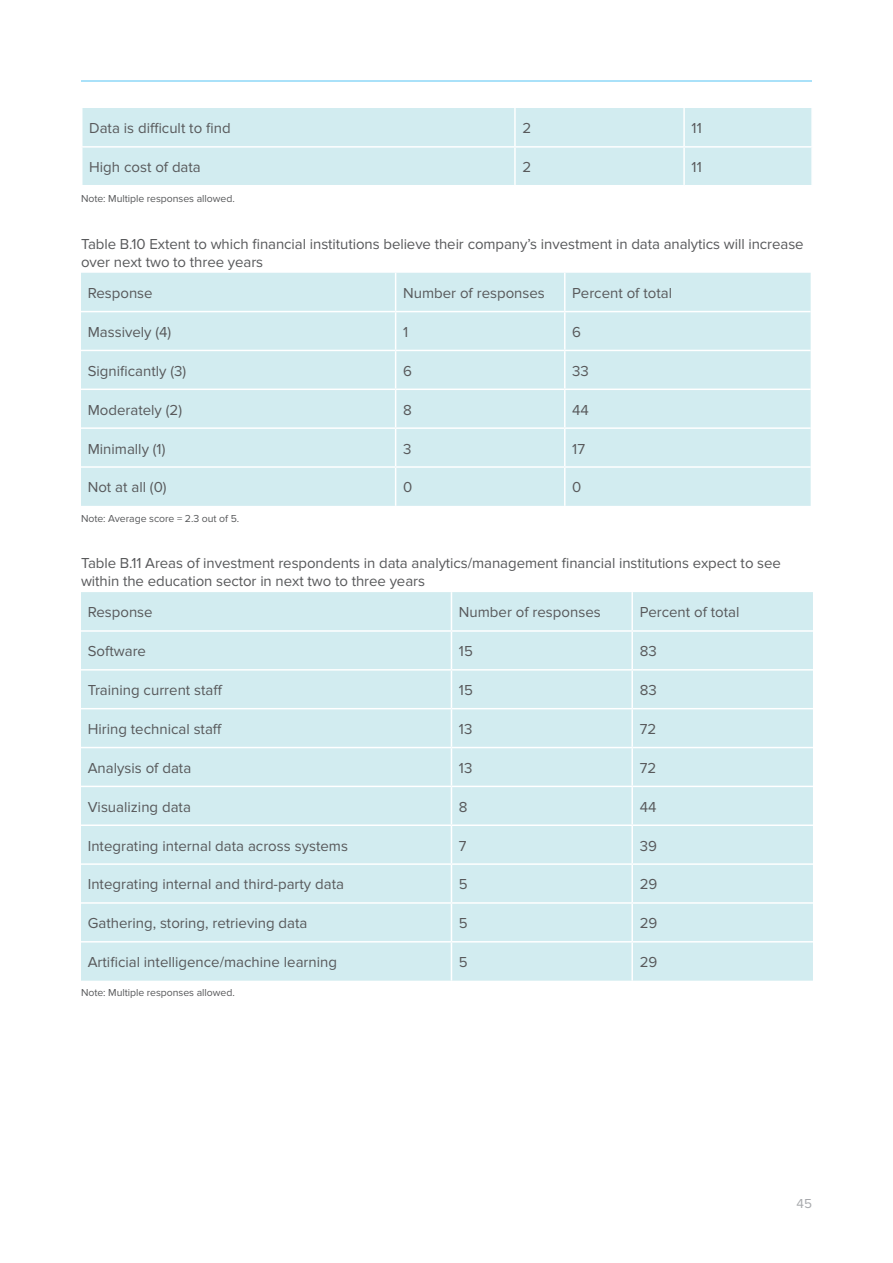
<style>
.page{position:relative;width:893px;height:1263px;background:#fff}
.page>*{position:absolute;margin:0;border:0;box-sizing:border-box;transform-origin:0 0}
.table_body{font:15px "Proxima Nova";color:#58595b}
.table_title{font:15px/18px "Proxima Nova";letter-spacing:-.005em;color:#58595b}
.t1{font:13.5px "Proxima Nova";color:#a7a9ac}
.footnotes{font:10.5px "Proxima Nova";letter-spacing:-.005em;color:#58595b}
</style>
<div class="page">
<hr style="left:81px;top:80px;width:731px;height:2px;background:#8ed8f8">
<div style="left:82px;top:108px;width:729px;height:77px;background:#d2ecf0"></div>
<hr style="left:514px;top:108px;width:2px;height:38px;background:#fff">
<hr style="left:683px;top:108px;width:2px;height:38px;background:#fff">
<hr style="left:81px;top:146px;width:434px;height:2px;background:#fff">
<hr style="left:515px;top:146px;width:169px;height:2px;background:#fff">
<hr style="left:514px;top:148px;width:2px;height:37px;background:#fff">
<hr style="left:684px;top:146px;width:129px;height:2px;background:#fff">
<hr style="left:683px;top:148px;width:2px;height:37px;background:#fff">
<div style="left:81px;top:273px;width:730px;height:233px;background:#d2ecf0"></div>
<hr style="left:395px;top:273px;width:1px;height:38px;background:#fff">
<hr style="left:564px;top:273px;width:1px;height:38px;background:#fff">
<hr style="left:81px;top:311px;width:315px;height:1px;background:#fff">
<hr style="left:396px;top:311px;width:169px;height:1px;background:#fff">
<hr style="left:395px;top:312px;width:1px;height:38px;background:#fff">
<hr style="left:565px;top:311px;width:246px;height:1px;background:#fff">
<hr style="left:564px;top:312px;width:1px;height:38px;background:#fff">
<hr style="left:81px;top:350px;width:315px;height:1px;background:#fff">
<hr style="left:396px;top:350px;width:169px;height:1px;background:#fff">
<hr style="left:395px;top:351px;width:1px;height:37px;background:#fff">
<hr style="left:565px;top:350px;width:246px;height:1px;background:#fff">
<hr style="left:564px;top:351px;width:1px;height:37px;background:#fff">
<hr style="left:81px;top:388px;width:315px;height:2px;background:#fff">
<hr style="left:396px;top:388px;width:169px;height:2px;background:#fff">
<hr style="left:395px;top:390px;width:1px;height:37px;background:#fff">
<hr style="left:565px;top:388px;width:246px;height:2px;background:#fff">
<hr style="left:564px;top:390px;width:1px;height:37px;background:#fff">
<hr style="left:81px;top:427px;width:315px;height:2px;background:#fff">
<hr style="left:396px;top:427px;width:169px;height:2px;background:#fff">
<hr style="left:395px;top:429px;width:1px;height:37px;background:#fff">
<hr style="left:565px;top:427px;width:246px;height:2px;background:#fff">
<hr style="left:564px;top:429px;width:1px;height:37px;background:#fff">
<hr style="left:81px;top:466px;width:315px;height:2px;background:#fff">
<hr style="left:396px;top:466px;width:169px;height:2px;background:#fff">
<hr style="left:395px;top:468px;width:1px;height:38px;background:#fff">
<hr style="left:565px;top:466px;width:246px;height:2px;background:#fff">
<hr style="left:564px;top:468px;width:1px;height:38px;background:#fff">
<div style="left:81px;top:592px;width:732px;height:389px;background:#d2ecf0"></div>
<hr style="left:451px;top:592px;width:1px;height:38px;background:#fff">
<hr style="left:631px;top:592px;width:2px;height:38px;background:#fff">
<hr style="left:81px;top:630px;width:370px;height:2px;background:#fff">
<hr style="left:451px;top:630px;width:181px;height:2px;background:#fff">
<hr style="left:451px;top:632px;width:1px;height:37px;background:#fff">
<hr style="left:632px;top:630px;width:181px;height:2px;background:#fff">
<hr style="left:631px;top:632px;width:2px;height:37px;background:#fff">
<hr style="left:81px;top:669px;width:370px;height:1px;background:#fff">
<hr style="left:451px;top:669px;width:181px;height:1px;background:#fff">
<hr style="left:451px;top:670px;width:1px;height:38px;background:#fff">
<hr style="left:632px;top:669px;width:181px;height:1px;background:#fff">
<hr style="left:631px;top:670px;width:2px;height:38px;background:#fff">
<hr style="left:81px;top:708px;width:370px;height:1px;background:#fff">
<hr style="left:451px;top:708px;width:181px;height:1px;background:#fff">
<hr style="left:451px;top:709px;width:1px;height:38px;background:#fff">
<hr style="left:632px;top:708px;width:181px;height:1px;background:#fff">
<hr style="left:631px;top:709px;width:2px;height:38px;background:#fff">
<hr style="left:81px;top:747px;width:370px;height:1px;background:#fff">
<hr style="left:451px;top:747px;width:181px;height:1px;background:#fff">
<hr style="left:451px;top:748px;width:1px;height:38px;background:#fff">
<hr style="left:632px;top:747px;width:181px;height:1px;background:#fff">
<hr style="left:631px;top:748px;width:2px;height:38px;background:#fff">
<hr style="left:81px;top:786px;width:370px;height:1px;background:#fff">
<hr style="left:451px;top:786px;width:181px;height:1px;background:#fff">
<hr style="left:451px;top:787px;width:1px;height:37px;background:#fff">
<hr style="left:632px;top:786px;width:181px;height:1px;background:#fff">
<hr style="left:631px;top:787px;width:2px;height:37px;background:#fff">
<hr style="left:81px;top:824px;width:370px;height:2px;background:#fff">
<hr style="left:451px;top:824px;width:181px;height:2px;background:#fff">
<hr style="left:451px;top:826px;width:1px;height:37px;background:#fff">
<hr style="left:632px;top:824px;width:181px;height:2px;background:#fff">
<hr style="left:631px;top:826px;width:2px;height:37px;background:#fff">
<hr style="left:81px;top:863px;width:370px;height:2px;background:#fff">
<hr style="left:451px;top:863px;width:181px;height:2px;background:#fff">
<hr style="left:451px;top:865px;width:1px;height:37px;background:#fff">
<hr style="left:632px;top:863px;width:181px;height:2px;background:#fff">
<hr style="left:631px;top:865px;width:2px;height:37px;background:#fff">
<hr style="left:81px;top:902px;width:370px;height:2px;background:#fff">
<hr style="left:451px;top:902px;width:181px;height:2px;background:#fff">
<hr style="left:451px;top:904px;width:1px;height:37px;background:#fff">
<hr style="left:632px;top:902px;width:181px;height:2px;background:#fff">
<hr style="left:631px;top:904px;width:2px;height:37px;background:#fff">
<hr style="left:81px;top:941px;width:370px;height:1px;background:#fff">
<hr style="left:451px;top:941px;width:181px;height:1px;background:#fff">
<hr style="left:451px;top:942px;width:1px;height:39px;background:#fff">
<hr style="left:632px;top:941px;width:181px;height:1px;background:#fff">
<hr style="left:631px;top:942px;width:2px;height:39px;background:#fff">
<p class="table_body" style="left:89px;top:120px;width:143px">Data is difficult to find</p>
<p class="table_body" style="left:522px;top:120px;width:10px">2</p>
<p class="table_body" style="left:692px;top:120px;width:12px">11</p>
<p class="table_body" style="left:89px;top:159px;width:113px">High cost of data</p>
<p class="table_body" style="left:522px;top:159px;width:10px">2</p>
<p class="table_body" style="left:692px;top:159px;width:12px">11</p>
<p class="footnotes" style="left:81px;top:193px;width:155px">Note: Multiple responses allowed.</p>
<p class="table_title" style="left:81px;top:235px;width:724px">Table B.10 Extent to which financial institutions believe their company’s investment in data analytics will increase over next two to three years</p>
<p class="table_body" style="left:88px;top:284px;width:66px">Response</p>
<p class="table_body" style="left:403px;top:284px;width:143px">Number of responses</p>
<p class="table_body" style="left:572px;top:284px;width:101px">Percent of total</p>
<p class="table_body" style="left:88px;top:323px;width:85px">Massively (4)</p>
<p class="table_body" style="left:403px;top:323px;width:7px">1</p>
<p class="table_body" style="left:572px;top:323px;width:10px">6</p>
<p class="table_body" style="left:88px;top:362px;width:100px">Significantly (3)</p>
<p class="table_body" style="left:403px;top:362px;width:10px">6</p>
<p class="table_body" style="left:572px;top:362px;width:18px">33</p>
<p class="table_body" style="left:88px;top:401px;width:96px">Moderately (2)</p>
<p class="table_body" style="left:403px;top:401px;width:10px">8</p>
<p class="table_body" style="left:572px;top:401px;width:18px">44</p>
<p class="table_body" style="left:88px;top:440px;width:79px">Minimally (1)</p>
<p class="table_body" style="left:403px;top:440px;width:10px">3</p>
<p class="table_body" style="left:572px;top:440px;width:14px">17</p>
<p class="table_body" style="left:88px;top:479px;width:80px">Not at all (0)</p>
<p class="table_body" style="left:403px;top:479px;width:11px">0</p>
<p class="table_body" style="left:572px;top:479px;width:11px">0</p>
<p class="footnotes" style="left:81px;top:512px;width:160px">Note: Average score = 2.3 out of 5.</p>
<p class="table_title" style="left:81px;top:554px;width:701px">Table B.11 Areas of investment respondents in data analytics/management financial institutions expect to see within the education sector in next two to three years</p>
<p class="table_body" style="left:88px;top:604px;width:66px">Response</p>
<p class="table_body" style="left:459px;top:604px;width:143px">Number of responses</p>
<p class="table_body" style="left:640px;top:604px;width:101px">Percent of total</p>
<p class="table_body" style="left:88px;top:643px;width:60px">Software</p>
<p class="table_body" style="left:459px;top:643px;width:15px">15</p>
<p class="table_body" style="left:640px;top:643px;width:19px">83</p>
<p class="table_body" style="left:88px;top:681px;width:137px">Training current staff</p>
<p class="table_body" style="left:459px;top:681px;width:15px">15</p>
<p class="table_body" style="left:640px;top:681px;width:19px">83</p>
<p class="table_body" style="left:88px;top:720px;width:136px">Hiring technical staff</p>
<p class="table_body" style="left:459px;top:720px;width:15px">13</p>
<p class="table_body" style="left:640px;top:720px;width:18px">72</p>
<p class="table_body" style="left:88px;top:759px;width:105px">Analysis of data</p>
<p class="table_body" style="left:459px;top:759px;width:15px">13</p>
<p class="table_body" style="left:640px;top:759px;width:18px">72</p>
<p class="table_body" style="left:88px;top:798px;width:105px">Visualizing data</p>
<p class="table_body" style="left:459px;top:798px;width:10px">8</p>
<p class="table_body" style="left:640px;top:798px;width:18px">44</p>
<p class="table_body" style="left:88px;top:837px;width:262px">Integrating internal data across systems</p>
<p class="table_body" style="left:459px;top:837px;width:9px">7</p>
<p class="table_body" style="left:640px;top:837px;width:19px">39</p>
<p class="table_body" style="left:88px;top:876px;width:258px">Integrating internal and third-party data</p>
<p class="table_body" style="left:459px;top:876px;width:10px">5</p>
<p class="table_body" style="left:640px;top:876px;width:19px">29</p>
<p class="table_body" style="left:88px;top:915px;width:221px">Gathering, storing, retrieving data</p>
<p class="table_body" style="left:459px;top:915px;width:10px">5</p>
<p class="table_body" style="left:640px;top:915px;width:19px">29</p>
<p class="table_body" style="left:88px;top:953px;width:251px">Artificial intelligence/machine learning</p>
<p class="table_body" style="left:459px;top:953px;width:10px">5</p>
<p class="table_body" style="left:640px;top:953px;width:19px">29</p>
<p class="footnotes" style="left:81px;top:987px;width:155px">Note: Multiple responses allowed.</p>
<p class="t1" style="left:796px;top:1195px;width:17px">45</p>
</div>
